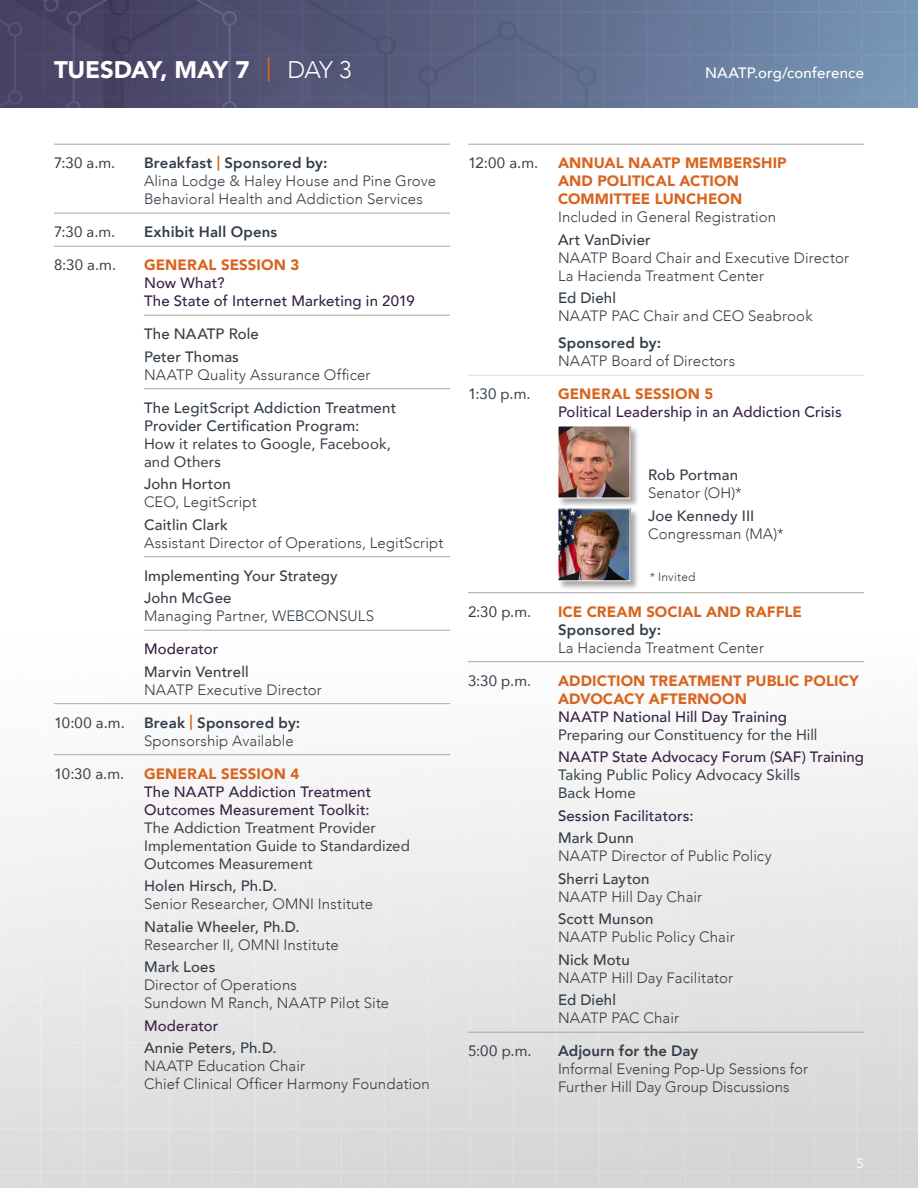
<style>
.page{position:relative;width:918px;height:1188px;background:#fff}
.page>*{position:absolute;margin:0;border:0;box-sizing:border-box;transform-origin:0 0}
.t1{font:900 24px "Avenir";letter-spacing:-.005em;color:#fff}
.t2{font:300 15px/18px "Avenir";letter-spacing:.01em;color:#343e48}
.t3{font:500 15px/22.5px "Avenir";letter-spacing:.01em;color:#343e48}
.t4{font:15px/18px "Avenir";letter-spacing:.005em;color:#343e48}
.t5{font:500 15px/18px "Avenir";letter-spacing:.01em;color:#382246}
.t6{font:900 15px/18px "Avenir";letter-spacing:.005em;color:#d8651f}
.t7{font:800 15px "Avenir";letter-spacing:.01em;color:#343e48}
.t8{font:500 15px "Avenir";letter-spacing:.01em;color:#fff}
.t9{font:13.5px "Avenir";color:#fff}
.t10{font:300 12px "Avenir";letter-spacing:.02em;color:#343e48}
.s1{font-weight:400;color:#d8651f}
.s2{font-weight:300}
.s3{font-weight:800}
.s4{font-weight:800;color:#d8651f}
</style>
<div class="page">
<img style="left:0;top:0;width:918px;height:108px">
<hr style="left:54px;top:144px;width:90px;height:1px;background:#ada7a3">
<hr style="left:144px;top:144px;width:306px;height:1px;background:#ada7a3">
<hr style="left:54px;top:213px;width:90px;height:1px;background:#ada7a3">
<hr style="left:144px;top:213px;width:306px;height:1px;background:#ada7a3">
<hr style="left:54px;top:246px;width:90px;height:1px;background:#ada7a3">
<hr style="left:144px;top:246px;width:306px;height:1px;background:#ada7a3">
<hr style="left:144px;top:315px;width:306px;height:1px;background:#ada7a3">
<hr style="left:144px;top:388px;width:306px;height:1px;background:#ada7a3">
<hr style="left:144px;top:556px;width:306px;height:1px;background:#ada7a3">
<hr style="left:144px;top:630px;width:306px;height:1px;background:#ada7a3">
<hr style="left:54px;top:703px;width:90px;height:1px;background:#ada7a3">
<hr style="left:144px;top:703px;width:306px;height:1px;background:#ada7a3">
<hr style="left:54px;top:754px;width:90px;height:1px;background:#ada7a3">
<hr style="left:144px;top:754px;width:306px;height:1px;background:#ada7a3">
<hr style="left:468px;top:375px;width:90px;height:1px;background:#dcd9d7">
<hr style="left:558px;top:375px;width:306px;height:1px;background:#dcd9d7">
<hr style="left:468px;top:144px;width:90px;height:1px;background:#ada7a3">
<hr style="left:558px;top:144px;width:306px;height:1px;background:#ada7a3">
<hr style="left:468px;top:592px;width:90px;height:1px;background:#ada7a3">
<hr style="left:558px;top:592px;width:306px;height:1px;background:#ada7a3">
<hr style="left:468px;top:661px;width:90px;height:1px;background:#ada7a3">
<hr style="left:558px;top:661px;width:306px;height:1px;background:#ada7a3">
<hr style="left:468px;top:1032px;width:90px;height:1px;background:#ada7a3">
<hr style="left:558px;top:1032px;width:306px;height:1px;background:#ada7a3">
<div style="left:557px;top:508px;width:83px;height:82px;background:#000;opacity:.35"></div>
<img style="left:560px;top:511px;width:68px;height:68px">
<div style="left:557px;top:425px;width:83px;height:83px;background:#000;opacity:.35"></div>
<img style="left:560px;top:428px;width:68px;height:68px">
<h1 class="t1" style="left:54px;top:49px;width:299px">TUESDAY, MAY 7 <span class="s1">︱</span> <span class="s2">DAY 3</span></h1>
<p class="t8" style="left:705px;top:60px;width:160px">NAATP.org/conference</p>
<p class="t4" style="left:54px;top:154px;width:63px">7:30 a.m.</p>
<p class="t2" style="left:144px;top:154px;width:294px"><span class="s3">Breakfast</span> <span class="s4">|</span> <span class="s3">Sponsored by:<br></span>Alina Lodge &amp; Haley House and Pine Grove<br>Behavioral Health and Addiction Services</p>
<p class="t4" style="left:54px;top:223px;width:63px">7:30 a.m.</p>
<p class="t7" style="left:144px;top:220px;width:135px">Exhibit Hall Opens</p>
<p class="t4" style="left:54px;top:256px;width:64px">8:30 a.m.</p>
<p class="t6" style="left:144px;top:256px;width:157px">GENERAL SESSION 3</p>
<p class="t5" style="left:144px;top:273px;width:272px">Now What?<br>The State of Internet Marketing in 2019</p>
<p class="t3" style="left:144px;top:322px;width:116px">The NAATP Role<br>Peter Thomas</p>
<p class="t2" style="left:144px;top:366px;width:228px">NAATP Quality Assurance Officer</p>
<p class="t3" style="left:144px;top:398px;width:254px;line-height:18px">The LegitScript Addiction Treatment<br>Provider Certification Program:</p>
<p class="t4" style="left:144px;top:434px;width:248px">How it relates to Google, Facebook, and Others</p>
<p class="t3" style="left:144px;top:472px;width:88px">John Horton</p>
<p class="t2" style="left:144px;top:493px;width:114px">CEO, LegitScript</p>
<p class="t3" style="left:144px;top:512px;width:85px">Caitlin Clark</p>
<p class="t2" style="left:144px;top:534px;width:301px">Assistant Director of Operations, LegitScript</p>
<p class="t3" style="left:144px;top:563px;width:195px">Implementing Your Strategy<br>John McGee</p>
<p class="t2" style="left:144px;top:607px;width:232px">Managing Partner, WEBCONSULS</p>
<p class="t5" style="left:144px;top:639px;width:76px">Moderator</p>
<p class="t3" style="left:144px;top:659px;width:106px">Marvin Ventrell</p>
<p class="t2" style="left:144px;top:681px;width:179px">NAATP Executive Director</p>
<p class="t4" style="left:54px;top:713px;width:72px">10:00 a.m.</p>
<p class="t2" style="left:144px;top:714px;width:158px"><span class="s3">Break</span> <span class="s4">|</span> <span class="s3">Sponsored by:<br></span>Sponsorship Available</p>
<p class="t4" style="left:54px;top:764px;width:72px">10:30 a.m.</p>
<p class="t6" style="left:144px;top:764px;width:157px">GENERAL SESSION 4</p>
<p class="t5" style="left:144px;top:782px;width:229px">The NAATP Addiction Treatment<br>Outcomes Measurement Toolkit:</p>
<p class="t4" style="left:144px;top:818px;width:267px">The Addiction Treatment Provider<br>Implementation Guide to Standardized<br>Outcomes Measurement</p>
<p class="t3" style="left:144px;top:874px;width:135px">Holen Hirsch, Ph.D.</p>
<p class="t2" style="left:144px;top:895px;width:231px">Senior Researcher, OMNI Institute</p>
<p class="t3" style="left:144px;top:914px;width:157px">Natalie Wheeler, Ph.D.</p>
<p class="t2" style="left:144px;top:936px;width:196px">Researcher II, OMNI Institute</p>
<p class="t3" style="left:144px;top:955px;width:73px">Mark Loes</p>
<p class="t2" style="left:144px;top:976px;width:247px">Director of Operations<br>Sundown M Ranch, NAATP Pilot Site</p>
<p class="t5" style="left:144px;top:1016px;width:76px">Moderator</p>
<p class="t3" style="left:144px;top:1036px;width:134px">Annie Peters, Ph.D.</p>
<p class="t2" style="left:144px;top:1057px;width:287px">NAATP Education Chair<br>Chief Clinical Officer Harmony Foundation</p>
<p class="t4" style="left:468px;top:154px;width:72px">12:00 a.m.</p>
<p class="t6" style="left:558px;top:154px;width:230px">ANNUAL NAATP MEMBERSHIP<br>AND POLITICAL ACTION<br>COMMITTEE LUNCHEON</p>
<p class="t2" style="left:558px;top:208px;width:220px">Included in General Registration</p>
<p class="t3" style="left:558px;top:227px;width:94px">Art VanDivier</p>
<p class="t2" style="left:558px;top:249px;width:293px">NAATP Board Chair and Executive Director<br>La Hacienda Treatment Center</p>
<p class="t3" style="left:558px;top:286px;width:59px">Ed Diehl</p>
<p class="t2" style="left:558px;top:307px;width:256px">NAATP PAC Chair and CEO Seabrook</p>
<p class="t7" style="left:558px;top:331px;width:105px">Sponsored by:</p>
<p class="t2" style="left:558px;top:352px;width:179px">NAATP Board of Directors</p>
<p class="t4" style="left:468px;top:385px;width:64px">1:30 p.m.</p>
<p class="t6" style="left:558px;top:385px;width:157px">GENERAL SESSION 5</p>
<p class="t5" style="left:558px;top:402px;width:285px">Political Leadership in an Addiction Crisis</p>
<p class="t3" style="left:648px;top:463px;width:92px">Rob Portman</p>
<p class="t2" style="left:648px;top:484px;width:95px">Senator (OH)*</p>
<p class="t3" style="left:648px;top:503px;width:108px">Joe Kennedy III</p>
<p class="t2" style="left:648px;top:525px;width:137px">Congressman (MA)*</p>
<p class="t10" style="left:650px;top:570px;width:47px">* Invited</p>
<p class="t4" style="left:468px;top:602px;width:65px">2:30 p.m.</p>
<p class="t6" style="left:558px;top:602px;width:246px">ICE CREAM SOCIAL AND RAFFLE</p>
<p class="t7" style="left:558px;top:618px;width:105px">Sponsored by:</p>
<p class="t2" style="left:558px;top:639px;width:208px">La Hacienda Treatment Center</p>
<p class="t4" style="left:468px;top:671px;width:65px">3:30 p.m.</p>
<p class="t6" style="left:558px;top:671px;width:302px">ADDICTION TREATMENT PUBLIC POLICY<br>ADVOCACY AFTERNOON</p>
<p class="t5" style="left:558px;top:707px;width:230px">NAATP National Hill Day Training</p>
<p class="t4" style="left:558px;top:725px;width:261px">Preparing our Constituency for the Hill</p>
<p class="t5" style="left:558px;top:747px;width:307px">NAATP State Advocacy Forum (SAF) Training</p>
<p class="t4" style="left:558px;top:766px;width:244px">Taking Public Policy Advocacy Skills<br>Back Home</p>
<p class="t5" style="left:558px;top:806px;width:137px">Session Facilitators:</p>
<p class="t3" style="left:558px;top:826px;width:77px">Mark Dunn</p>
<p class="t2" style="left:558px;top:847px;width:215px">NAATP Director of Public Policy</p>
<p class="t3" style="left:558px;top:866px;width:93px">Sherri Layton</p>
<p class="t2" style="left:558px;top:888px;width:146px">NAATP Hill Day Chair</p>
<p class="t3" style="left:558px;top:907px;width:97px">Scott Munson</p>
<p class="t2" style="left:558px;top:928px;width:178px">NAATP Public Policy Chair</p>
<p class="t3" style="left:558px;top:947px;width:73px">Nick Motu</p>
<p class="t2" style="left:558px;top:969px;width:177px">NAATP Hill Day Facilitator</p>
<p class="t3" style="left:558px;top:988px;width:59px">Ed Diehl</p>
<p class="t2" style="left:558px;top:1009px;width:123px">NAATP PAC Chair</p>
<p class="t4" style="left:468px;top:1042px;width:65px">5:00 p.m.</p>
<p class="t7" style="left:558px;top:1039px;width:142px">Adjourn for the Day</p>
<p class="t2" style="left:558px;top:1060px;width:252px">Informal Evening Pop-Up Sessions for<br>Further Hill Day Group Discussions</p>
<p class="t9" style="left:856px;top:1152px;width:9px">5</p>
</div>
